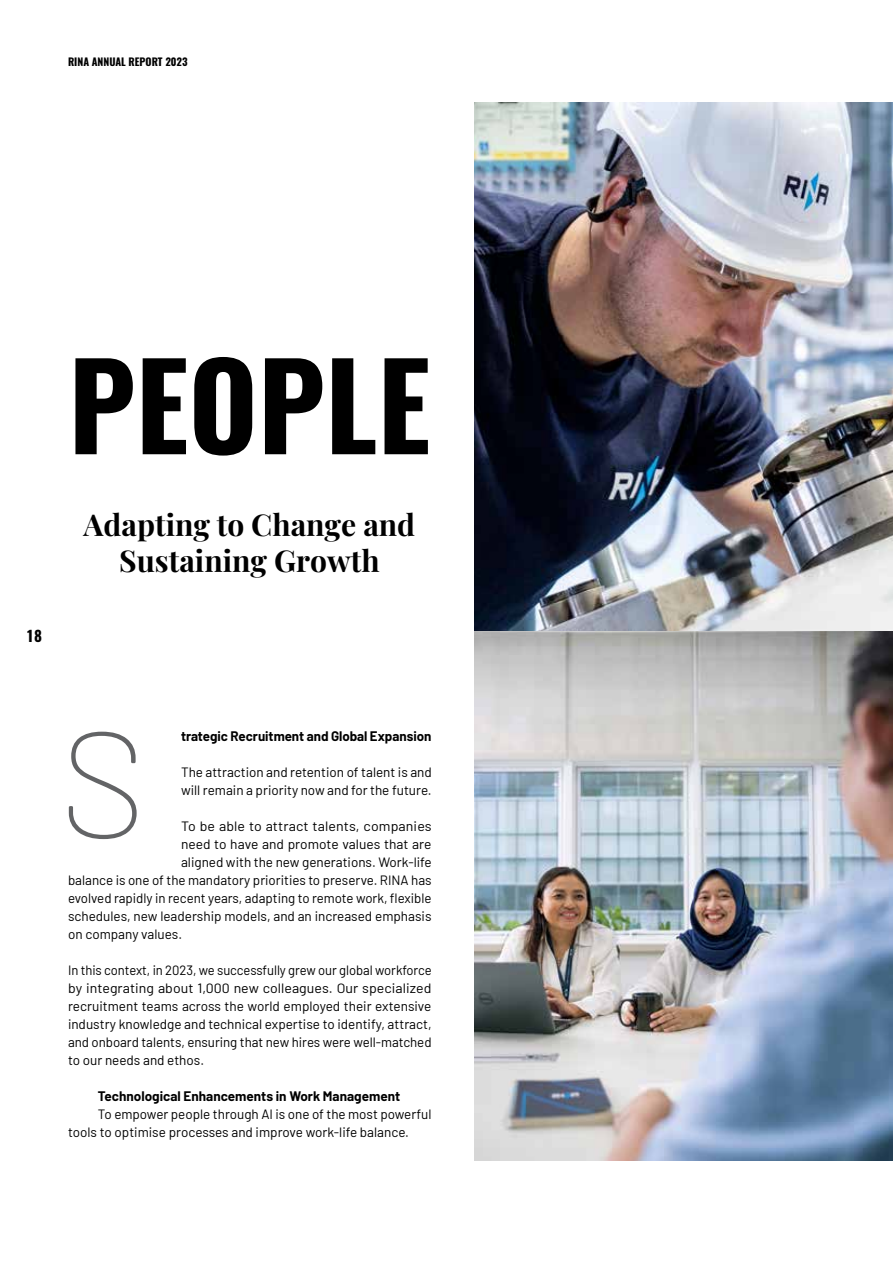
<style>
.page{position:relative;width:893px;height:1263px;background:#fff}
.page>*{position:absolute;margin:0;border:0;box-sizing:border-box;transform-origin:0 0}
.t1{font:100 150px "Barlow";color:#636466}
.t2{font:700 118.5px "Oswald";color:#000}
.t3{font:30px/36px "Playfair Display";color:#000;text-align:center}
.t4{font:700 15px "Oswald";color:#000}
.t5{font:13.5px/18px "Barlow";color:#000}
.t6{font:13.5px/18px "Barlow";color:#000;text-align:justify;scale:.96 1}
.t7{font:700 13.5px "Barlow";color:#000}
.t8{font:13.5px "Barlow";color:#000;scale:1.05 1}
.t9{font:700 10.5px "Oswald";color:#000}
</style>
<div class="page">
<img style="left:474px;top:102px;width:419px;height:529px">
<img style="left:474px;top:631px;width:419px;height:530px">
<p class="t9" style="left:68px;top:55px;width:121px">RINA ANNUAL REPORT 2023</p>
<p class="t4" style="left:26px;top:626px;width:17px">18</p>
<h2 class="t2" style="left:68px;top:324px;width:364px">PEOPLE</h2>
<h3 class="t3" style="left:84px;top:505px;width:333px">Adapting to Change and<br>Sustaining Growth</h3>
<p class="t7" style="left:181px;top:726px;width:252px">trategic Recruitment and Global Expansion</p>
<p class="t5" style="left:181px;top:762px;width:252px">The attraction and retention of talent is and will remain a priority now and for the future.</p>
<p class="t8" style="left:181px;top:816px;width:240px">To be able to attract talents, companies</p>
<p class="t5" style="left:181px;top:834px;width:252px">need to have and promote values that are</p>
<p class="t5" style="left:181px;top:852px;width:252px">aligned with the new generations. Work-life</p>
<p class="t5" style="left:68px;top:870px;width:365px">balance is one of the mandatory priorities to preserve. RINA has</p>
<p class="t5" style="left:68px;top:888px;width:365px">evolved rapidly in recent years, adapting to remote work, flexible</p>
<p class="t5" style="left:68px;top:906px;width:365px">schedules, new leadership models, and an increased emphasis</p>
<p class="t5" style="left:68px;top:924px;width:116px">on company values.</p>
<p class="t6" style="left:68px;top:960px;width:380px">In this context, in 2023, we successfully grew our global workforce by integrating about 1,000 new colleagues. Our specialized recruitment teams across the world employed their extensive industry knowledge and technical expertise to identify, attract, and onboard talents, ensuring that new hires were well-matched to our needs and ethos.</p>
<p class="t7" style="left:98px;top:1086px;width:304px">Technological Enhancements in Work Management</p>
<p class="t5" style="left:68px;top:1104px;width:365px;text-indent:30px">To empower people through AI is one of the most powerful tools to optimise processes and improve work-life balance.</p>
<h1 class="t1" style="left:60px;top:677px;width:88px">S</h1>
</div>
